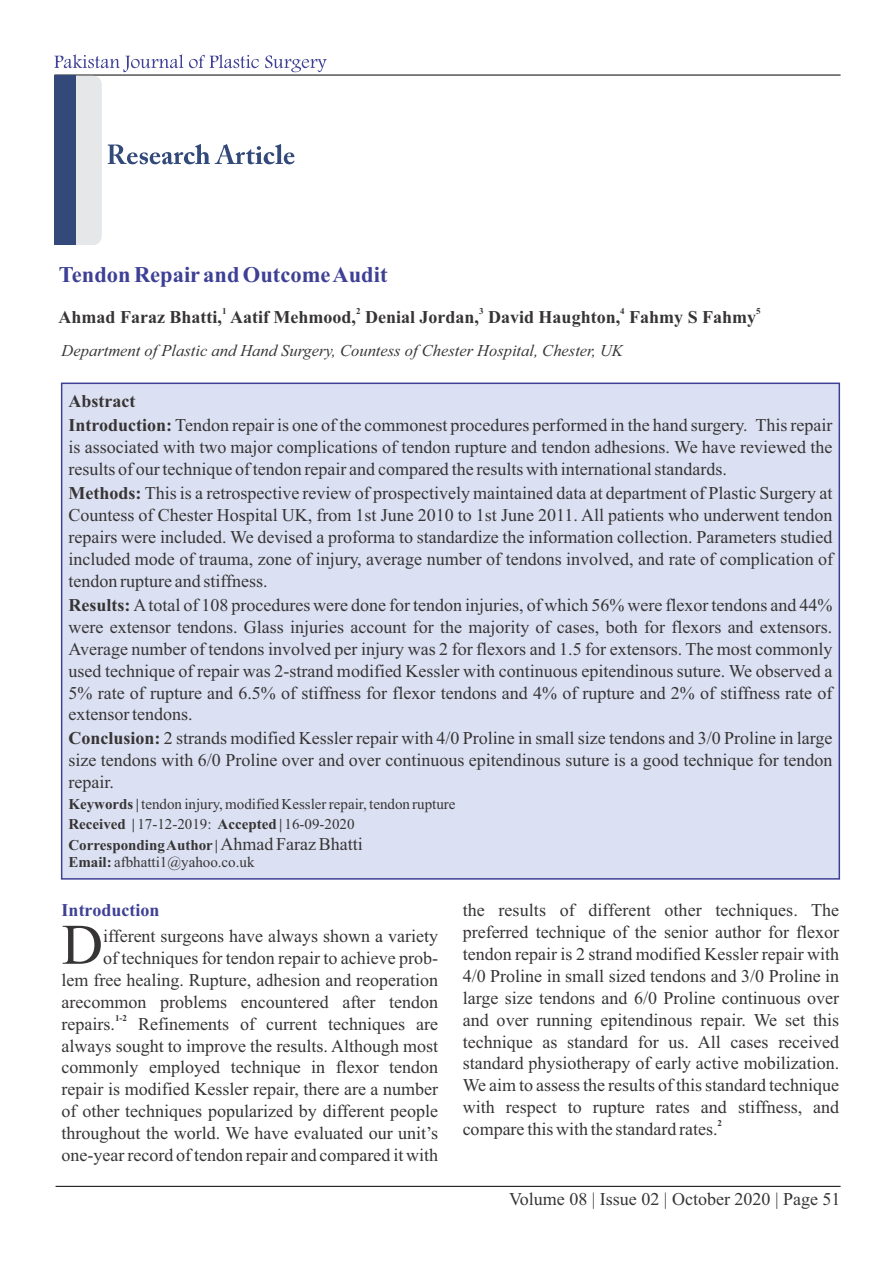
<style>
.page{position:relative;width:893px;height:1263px;background:#fff}
.page>*{position:absolute;margin:0;border:0;box-sizing:border-box;transform-origin:0 0}
.t1{font:57.3px "Times New Roman";color:#373435}
.t2{font:700 22.5px "Times New Roman";color:#3e4095}
.t3{font:18px/21.9px "Times New Roman";color:#373435;text-align:justify}
.t4{font:700 18px "Times New Roman";color:#373435}
.t5{font:700 18px "Times New Roman";color:#3e4095}
.t6{font:italic 16.5px "Times New Roman";color:#373435}
.t7{font:15px/20.5px "Times New Roman";color:#373435}
.t8{font:700 9px "Times New Roman";color:#373435}
.s1{font-weight:700}
.s2{font-size:18px}
</style>
<div class="page">
<hr style="left:56px;top:1186px;width:785px;height:1px;background:#000">
<hr style="left:54px;top:75px;width:787px;height:1px;background:#000">
<svg style="left:54px;top:54px;width:273px;height:18px"></svg>
<div style="left:62px;top:383px;width:777px;height:496px;background:#dbe1f2"></div>
<div style="left:55px;top:76px;width:47px;height:169px;background:#e6e7e8;border-radius:9px"></div>
<svg style="left:108px;top:144px;width:187px;height:20px"></svg>
<div style="left:54px;top:76px;width:21px;height:169px;background:#324979"></div>
<p class="t2" style="left:59px;top:267px;width:330px">Tendon Repair and Outcome Audit</p>
<p class="t8" style="left:222px;top:307px;width:6px">1</p>
<p class="t8" style="left:356px;top:307px;width:6px">2</p>
<p class="t8" style="left:479px;top:307px;width:6px">3</p>
<p class="t8" style="left:620px;top:307px;width:6px">4</p>
<p class="t8" style="left:756px;top:307px;width:6px">5</p>
<p class="t4" style="left:59px;top:310px;width:699px">Ahmad Faraz Bhatti, Aatif Mehmood, Denial Jordan, David Haughton, Fahmy S Fahmy</p>
<p class="t6" style="left:62px;top:344px;width:563px">Department of Plastic and Hand Surgery, Countess of Chester Hospital, Chester, UK</p>
<p class="t3" style="left:68px;top:391px;width:765px;line-height:23.9px"><span class="s1">Abstract<br>Introduction:</span> Tendon repair is one of the commonest procedures performed in the hand surgery. This repair</p>
<p class="t3" style="left:68px;top:438px;width:765px">is associated with two major complications of tendon rupture and tendon adhesions. We have reviewed the results of our technique of tendon repair and compared the results with international standards.</p>
<p class="t3" style="left:68px;top:484px;width:766px"><span class="s1">Methods:</span> This is a retrospective review of prospectively maintained data at department of Plastic Surgery at Countess of Chester Hospital UK, from 1st June 2010 to 1st June 2011. All patients who underwent tendon repairs were included. We devised a proforma to standardize the information collection. Parameters studied included mode of trauma, zone of injury, average number of tendons involved, and rate of complication of tendon rupture and stiffness.</p>
<p class="t3" style="left:68px;top:595px;width:765px"><span class="s1">Results:</span> Atotal of 108 procedures were done for tendon injuries, of which 56% were flexor tendons and 44% were extensor tendons. Glass injuries account for the majority of cases, both for flexors and extensors.<br>Average number of tendons involved per injury was 2 for flexors and 1.5 for extensors. The most commonly used technique of repair was 2-strand modified Kessler with continuous epitendinous suture. We observed a 5% rate of rupture and 6.5% of stiffness for flexor tendons and 4% of rupture and 2% of stiffness rate of extensor tendons.</p>
<p class="t3" style="left:68px;top:729px;width:765px"><span class="s1">Conclusion:</span> 2 strands modified Kessler repair with 4/0 Proline in small size tendons and 3/0 Proline in large size tendons with 6/0 Proline over and over continuous epitendinous suture is a good technique for tendon repair.</p>
<p class="t7" style="left:68px;top:795px;width:389px"><span class="s1">Keywords |</span> tendon injury, modified Kessler repair, tendon rupture<br><span class="s1">Received |</span> 17-12-2019: <span class="s1">Accepted |</span> 16-09-2020<br><span class="s1">Corresponding Author |</span> <span class="s2">Ahmad Faraz Bhatti</span></p>
<p class="t7" style="left:68px;top:853px;width:188px"><span class="s1">Email:</span> afbhatti1@yahoo.co.uk</p>
<p class="t5" style="left:62px;top:904px;width:99px">Introduction</p>
<p class="t3" style="left:103px;top:926px;width:337px">ifferent surgeons have always shown a variety</p>
<h1 class="t1" style="left:62px;top:924px;width:43px">D</h1>
<p class="t3" style="left:62px;top:948px;width:378px;text-indent:41px">of techniques for tendon repair to achieve prob&shy;lem free healing. Rupture, adhesion and reoperation arecommon problems encountered after tendon</p>
<p class="t8" style="left:115px;top:1014px;width:13px">1-2</p>
<p class="t3" style="left:62px;top:1014px;width:55px">repairs.</p>
<p class="t3" style="left:62px;top:1014px;width:378px;text-indent:77px">Refinements of current techniques are always sought to improve the results. Although most commonly employed technique in flexor tendon repair is modified Kessler repair, there are a number of other techniques popularized by different people throughout the world. We have evaluated our unit’s one-year record of tendon repair and compared it with</p>
<p class="t3" style="left:463px;top:901px;width:378px">the results of different other techniques. The preferred technique of the senior author for flexor tendon repair is 2 strand modified Kessler repair with 4/0 Proline in small sized tendons and 3/0 Proline in large size tendons and 6/0 Proline continuous over and over running epitendinous repair. We set this technique as standard for us. All cases received standard physiotherapy of early active mobilization.<br>We aim to assess the results of this standard technique with respect to rupture rates and stiffness, and</p>
<p class="t8" style="left:718px;top:1120px;width:6px">2</p>
<p class="t3" style="left:463px;top:1120px;width:256px">compare this with the standard rates.</p>
<p class="t3" style="left:509px;top:1189px;width:333px">Volume 08 | Issue 02 | October 2020 | Page 51</p>
</div>
